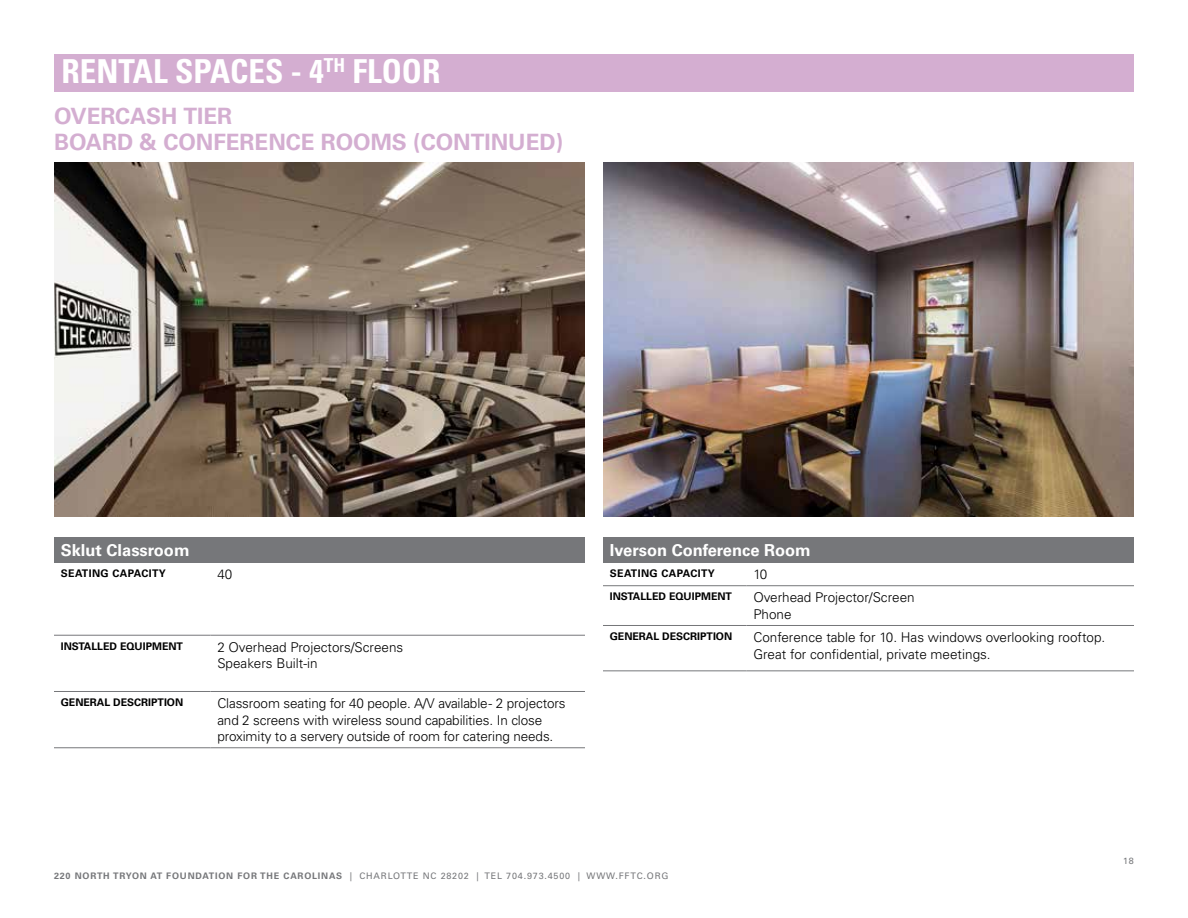
<style>
.page{position:relative;width:1188px;height:918px;background:#fff}
.page>*{position:absolute;margin:0;border:0;box-sizing:border-box;transform-origin:0 0}
.t1{font:700 condensed 33px "Univers LT Pro";color:#fff}
.t2{font:700 22.5px/25.5px "Univers LT Pro 65";color:#d4aed1}
.t3{font:700 16.5px "Univers LT Pro 65";color:#fff}
.t4{font:300 13.5px/16.5px "Univers LT Pro 45";letter-spacing:-.01em;color:#000}
.t5{font:700 10.5px "Univers LT Pro 65";color:#000}
.t6{font:700 10.5px "Univers LT Pro 65";letter-spacing:.04em;color:#000}
.t7{font:9px "Univers LT Pro 55 Roman";letter-spacing:.09em;color:#76777a}
.s1{font-family:"Univers LT Pro 65";font-weight:700}
</style>
<div class="page">
<div style="left:54px;top:537px;width:531px;height:25px;background:#76777a"></div>
<hr style="left:54px;top:635px;width:157px;height:1px;background:#76777a">
<hr style="left:211px;top:635px;width:374px;height:1px;background:#76777a">
<hr style="left:54px;top:691px;width:157px;height:1px;background:#76777a">
<hr style="left:211px;top:691px;width:374px;height:1px;background:#76777a">
<hr style="left:54px;top:747px;width:157px;height:1px;background:#76777a">
<hr style="left:211px;top:747px;width:374px;height:1px;background:#76777a">
<img style="left:54px;top:162px;width:531px;height:354px">
<div style="left:54px;top:54px;width:1080px;height:38px;background:#d4aed1"></div>
<div style="left:603px;top:537px;width:531px;height:25px;background:#76777a"></div>
<hr style="left:603px;top:585px;width:144px;height:1px;background:#76777a">
<hr style="left:747px;top:585px;width:387px;height:1px;background:#76777a">
<hr style="left:603px;top:625px;width:144px;height:1px;background:#76777a">
<hr style="left:747px;top:625px;width:387px;height:1px;background:#76777a">
<hr style="left:603px;top:670px;width:144px;height:1px;background:#76777a">
<hr style="left:747px;top:670px;width:387px;height:1px;background:#76777a">
<img style="left:603px;top:162px;width:531px;height:354px">
<h1 class="t1" style="left:62px;top:51px;width:380px">RENTAL SPACES - 4<sup>TH</sup> FLOOR</h1>
<h2 class="t2" style="left:54px;top:104px;width:511px">OVERCASH TIER<br>BOARD &amp; CONFERENCE ROOMS (CONTINUED)</h2>
<p class="t3" style="left:61px;top:540px;width:130px">Sklut Classroom</p>
<p class="t6" style="left:61px;top:567px;width:107px">SEATING CAPACITY</p>
<p class="t4" style="left:217px;top:566px;width:17px">40</p>
<p class="t5" style="left:61px;top:640px;width:124px">INSTALLED EQUIPMENT</p>
<p class="t4" style="left:217px;top:639px;width:188px">2 Overhead Projectors/Screens<br>Speakers Built-in</p>
<p class="t5" style="left:61px;top:696px;width:124px">GENERAL DESCRIPTION</p>
<p class="t4" style="left:217px;top:695px;width:350px">Classroom seating for 40 people. A/V available - 2 projectors and 2 screens with wireless sound capabilities. In close proximity to a servery outside of room for catering needs.</p>
<p class="t3" style="left:610px;top:540px;width:203px">Iverson Conference Room</p>
<p class="t6" style="left:610px;top:567px;width:107px">SEATING CAPACITY</p>
<p class="t4" style="left:753px;top:566px;width:15px">10</p>
<p class="t5" style="left:610px;top:590px;width:124px">INSTALLED EQUIPMENT</p>
<p class="t4" style="left:753px;top:589px;width:163px">Overhead Projector/Screen<br>Phone</p>
<p class="t5" style="left:610px;top:630px;width:124px">GENERAL DESCRIPTION</p>
<p class="t4" style="left:753px;top:629px;width:353px">Conference table for 10. Has windows overlooking rooftop.<br>Great for confidential, private meetings.</p>
<p class="t7" style="left:54px;top:870px;width:616px"><span class="s1">220 NORTH TRYON AT FOUNDATION FOR THE CAROLINAS</span> | CHARLOTTE NC 28202 | TEL 704.973.4500 | WWW.FFTC.ORG</p>
<p class="t7" style="left:1123px;top:855px;width:12px">18</p>
</div>
